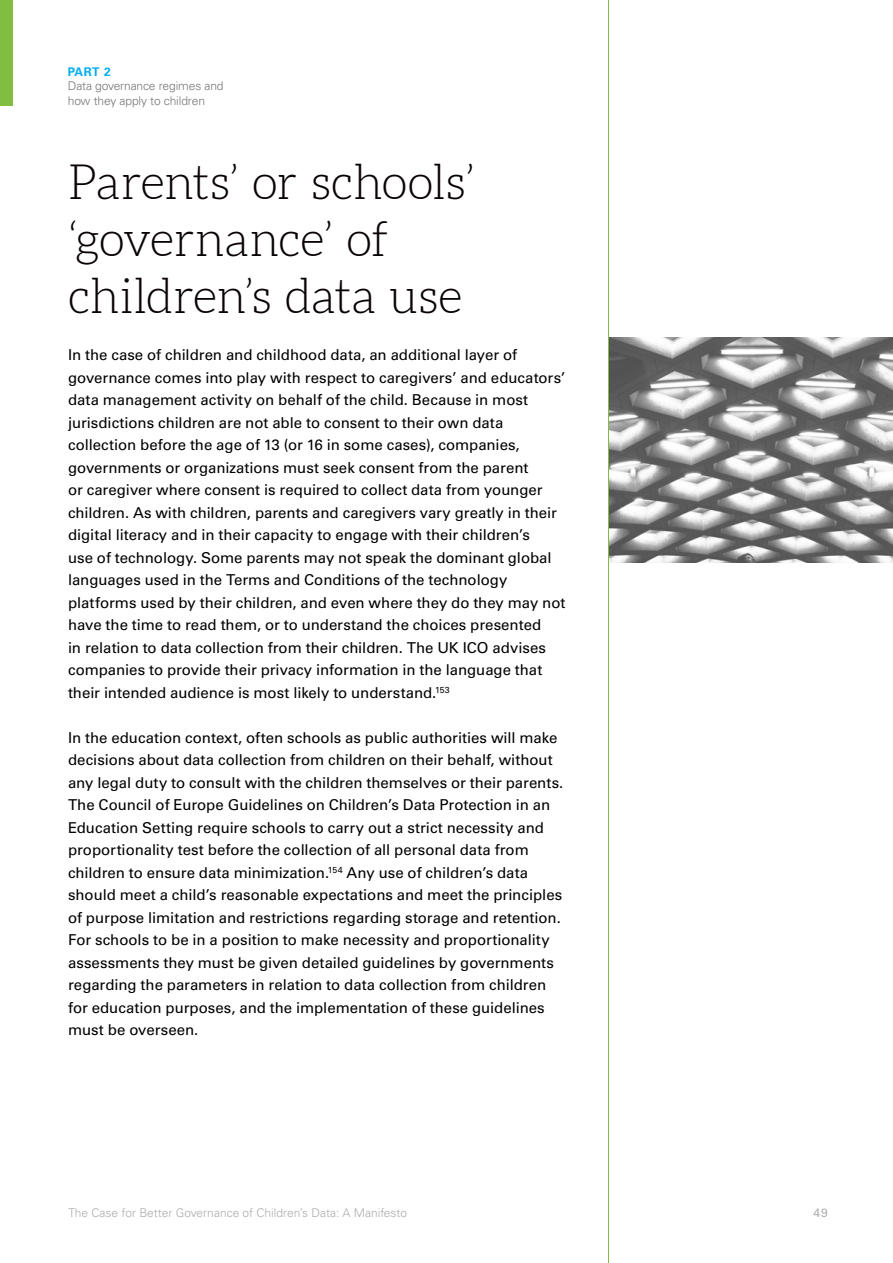
<style>
.page{position:relative;width:893px;height:1263px;background:#fff}
.page>*{position:absolute;margin:0;border:0;box-sizing:border-box;transform-origin:0 0}
.t1{font:300 48px/57px "Aleo";letter-spacing:-.005em;color:#090304}
.t2{font:15px/22.5px "Univers LT Pro 55 Roman";letter-spacing:-.005em;color:#000}
.t3{font:300 12px "Univers LT Pro 45";color:#adadaf}
.t4{font:300 12px/14.4px "Univers LT Pro 45";letter-spacing:-.01em;color:#77777a}
.t5{font:700 12px "Univers LT Pro 65";color:#00aeef}
.t6{font:12px "Univers LT Std";color:#adadaf}
</style>
<div class="page">
<div style="left:0;top:0;width:13px;height:106px;background:#81bd41"></div>
<img style="left:609px;top:338px;width:284px;height:225px">
<hr style="left:608px;top:0;width:1px;height:1263px;background:#81bd41">
<p class="t5" style="left:68px;top:65px;width:44px">PART 2</p>
<p class="t4" style="left:68px;top:79px;width:157px">Data governance regimes and how they apply to children</p>
<h1 class="t1" style="left:68px;top:157px;width:408px">Parents’ or schools’ ‘governance’ of children’s data use</h1>
<p class="t2" style="left:68px;top:343px;width:499px">In the case of children and childhood data, an additional layer of governance comes into play with respect to caregivers’ and educators’ data management activity on behalf of the child. Because in most jurisdictions children are not able to consent to their own data collection before the age of 13 (or 16 in some cases), companies, governments or organizations must seek consent from the parent<br>or caregiver where consent is required to collect data from younger children. As with children, parents and caregivers vary greatly in their digital literacy and in their capacity to engage with their children’s<br>use of technology. Some parents may not speak the dominant global languages used in the Terms and Conditions of the technology platforms used by their children, and even where they do they may not have the time to read them, or to understand the choices presented<br>in relation to data collection from their children. The UK ICO advises companies to provide their privacy information in the language that their intended audience is most likely to understand.<sup>153</sup></p>
<p class="t2" style="left:68px;top:726px;width:497px">In the education context, often schools as public authorities will make decisions about data collection from children on their behalf, without any legal duty to consult with the children themselves or their parents.<br>The Council of Europe Guidelines on Children’s Data Protection in an Education Setting require schools to carry out a strict necessity and proportionality test before the collection of all personal data from children to ensure data minimization.<sup>154</sup> Any use of children’s data should meet a child’s reasonable expectations and meet the principles of purpose limitation and restrictions regarding storage and retention.<br>For schools to be in a position to make necessity and proportionality assessments they must be given detailed guidelines by governments regarding the parameters in relation to data collection from children for education purposes, and the implementation of these guidelines must be overseen.</p>
<p class="t3" style="left:68px;top:1205px;width:340px">The Case for Better Governance of Children’s Data: A Manifesto</p>
<p class="t6" style="left:813px;top:1205px;width:16px">49</p>
</div>
